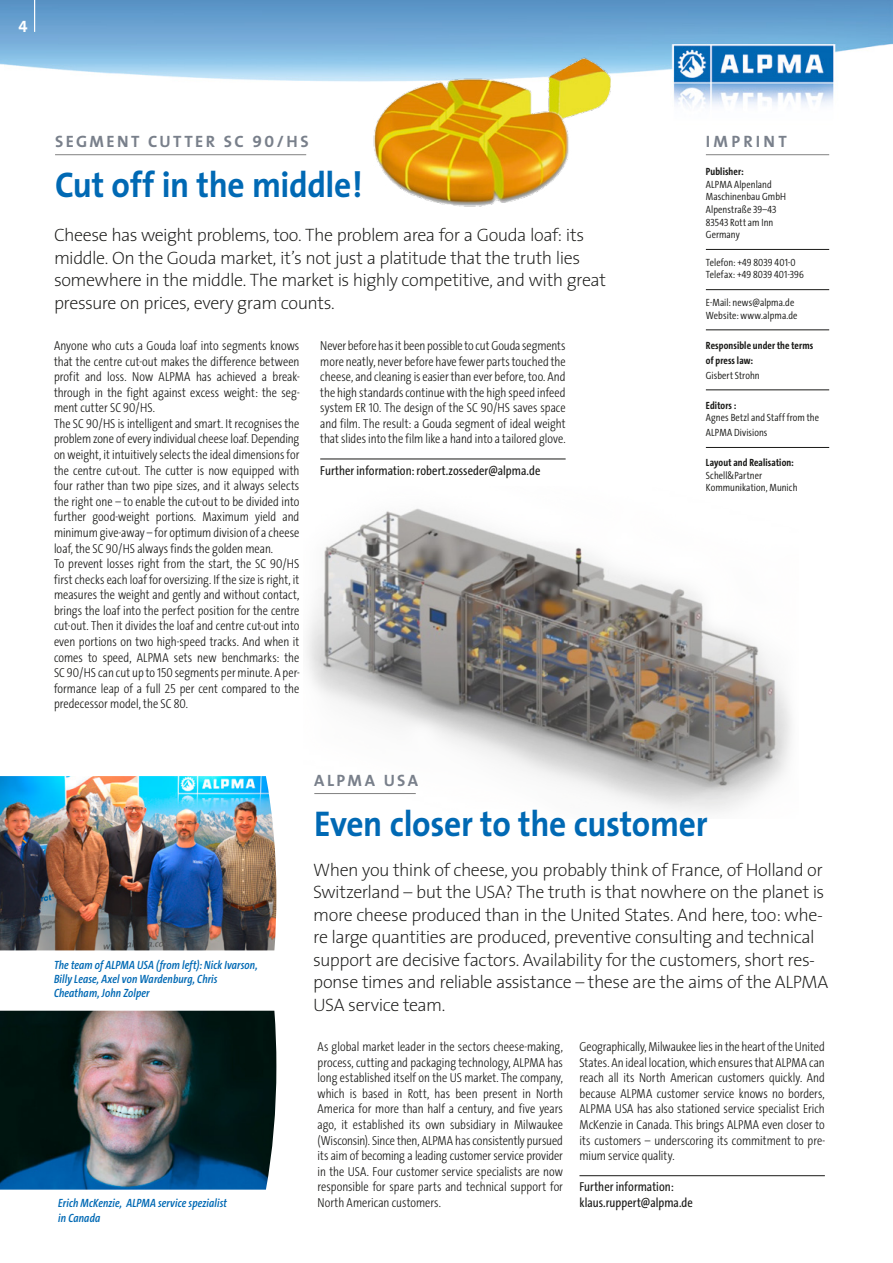
<style>
.page{position:relative;width:893px;height:1263px;background:#fff}
.page>*{position:absolute;margin:0;border:0;box-sizing:border-box;transform-origin:0 0}
.t1{font:700 36px "The Sans";letter-spacing:-.01em;color:#0069b4;scale:.93 1}
.t2{font:200 18px/22.5px "The Sans";letter-spacing:-.025em;color:#1a1a18}
.t3{font:16.5px "The Sans Bold Caps";letter-spacing:.145em;color:#79808b}
.t4{font:16.5px "The Sans Bold Caps";color:#fff}
.t5{font:300 13.05px/15.6px "The Sans Cd LF3";letter-spacing:.005em;color:#1a1a18;text-align:justify}
.t6{font:13.05px/15.6px "The Sans Cd LF5";letter-spacing:.005em;color:#1a1a18}
.t7{font:italic 600 12px/14.4px "The Sans Cd LF6 i";letter-spacing:.01em;color:#0069b4}
.t8{font:300 10.5px/12.6px "The Sans Cd LF4";letter-spacing:.01em;color:#1a1a18}
.t9{font:700 10.5px/15px "The Sans Cd LF7";letter-spacing:.015em;color:#1a1a18}
</style>
<div class="page">
<img style="left:307px;top:508px;width:484px;height:304px">
<img style="left:0;top:776px;width:276px;height:174px">
<img style="left:0;top:0;width:893px;height:107px">
<hr style="left:314px;top:793px;width:102px;height:1px;background:#878787">
<hr style="left:579px;top:1175px;width:246px;height:1px;background:#1a1a18">
<hr style="left:34px;top:0;width:1px;height:32px;background:#fff">
<img style="left:0;top:1011px;width:276px;height:178px">
<hr style="left:55px;top:154px;width:251px;height:1px;background:#878787">
<hr style="left:320px;top:459px;width:246px;height:1px;background:#1a1a18">
<hr style="left:706px;top:154px;width:123px;height:1px;background:#878787">
<hr style="left:706px;top:249px;width:123px;height:1px;background:#1a1a18">
<hr style="left:706px;top:289px;width:123px;height:1px;background:#1a1a18">
<hr style="left:706px;top:330px;width:123px;height:1px;background:#1a1a18">
<hr style="left:706px;top:390px;width:123px;height:1px;background:#1a1a18">
<hr style="left:706px;top:447px;width:123px;height:1px;background:#1a1a18">
<img style="left:362px;top:54px;width:254px;height:153px">
<p class="t4" style="left:18px;top:13px;width:11px">4</p>
<p class="t3" style="left:55px;top:128px;width:255px">SEGMENT CUTTER SC 90/HS</p>
<h1 class="t1" style="left:55px;top:155px;width:332px">Cut off in the middle!</h1>
<p class="t2" style="left:54px;top:223px;width:554px">Cheese has weight problems, too. The problem area for a Gouda loaf: its middle. On the Gouda market, it’s not just a platitude that the truth lies somewhere in the middle. The market is highly competitive, and with great pressure on prices, every gram counts.</p>
<p class="t5" style="left:54px;top:338px;width:247px;text-align:left">Anyone who cuts a Gouda loaf into segments knows that the centre cut-out makes the difference between profit and loss. Now ALPMA has achieved a break&shy;through in the fight against excess weight: the seg&shy;ment cutter SC 90/HS.<br>The SC 90/HS is intelligent and smart. It recognises the problem zone of every individual cheese loaf. Depending on weight, it intuitively selects the ideal dimensions for the centre cut-out. The cutter is now equipped with four rather than two pipe sizes, and it always selects the right one – to enable the cut-out to be divided into further good-weight portions. Maximum yield and minimum give-away – for optimum division of a cheese loaf, the SC 90/HS always finds the golden mean.<br>To prevent losses right from the start, the SC 90/HS first checks each loaf for oversizing. If the size is right, it measures the weight and gently and without contact, brings the loaf into the perfect position for the centre cut-out. Then it divides the loaf and centre cut-out into even portions on two high-speed tracks. And when it comes to speed, ALPMA sets new benchmarks: the SC 90/HS can cut up to 150 segments per minute. A per&shy;formance leap of a full 25 per cent compared to the predecessor model, the SC 80.</p>
<p class="t5" style="left:320px;top:338px;width:247px">Never before has it been possible to cut Gouda segments more neatly, never before have fewer parts touched the cheese, and cleaning is easier than ever before, too. And the high standards continue with the high speed infeed system ER 10. The design of the SC 90/HS saves space and film. The result: a Gouda segment of ideal weight that slides into the film like a hand into a tailored glove.</p>
<p class="t6" style="left:320px;top:463px;width:222px">Further information: robert.zosseder@alpma.de</p>
<p class="t3" style="left:706px;top:128px;width:21px">IMPRINT</p>
<p class="t9" style="left:706px;top:165px;width:39px">Publisher:</p>
<p class="t8" style="left:706px;top:178px;width:82px">ALPMA Alpenland<br>Maschinenbau GmbH<br>Alpenstraße 39–43<br>83543 Rott am Inn<br>Germany</p>
<p class="t8" style="left:706px;top:256px;width:100px">Telefon: +49 8039 401-0<br>Telefax: +49 8039 401-396</p>
<p class="t8" style="left:706px;top:297px;width:93px">E-Mail: news@alpma.de<br>Website: www.alpma.de</p>
<p class="t9" style="left:706px;top:338px;width:109px">Responsible under the terms of press law:</p>
<p class="t8" style="left:706px;top:369px;width:55px">Gisbert Strohn</p>
<p class="t9" style="left:706px;top:398px;width:32px">Editors :</p>
<p class="t8" style="left:706px;top:411px;width:115px;line-height:15px">Agnes Betzl and Staff from the<br>ALPMA Divisions</p>
<p class="t9" style="left:706px;top:456px;width:89px">Layout and Realisation:</p>
<p class="t8" style="left:706px;top:469px;width:93px">Schell&amp;Partner<br>Kommunikation, Munich</p>
<p class="t7" style="left:54px;top:958px;width:205px">The team of ALPMA USA (from left): Nick Ivarson,<br>Billy Lease, Axel von Wardenburg, Chris<br>Cheatham, John Zolper</p>
<p class="t7" style="left:58px;top:1195px;width:170px;line-height:15.6px">Erich McKenzie, ALPMA service spezialist in Canada</p>
<p class="t3" style="left:314px;top:767px;width:105px">ALPMA USA</p>
<h1 class="t1" style="left:314px;top:793px;width:424px">Even closer to the customer</h1>
<p class="t2" style="left:313px;top:858px;width:517px">When you think of cheese, you probably think of France, of Holland or Switzerland – but the USA? The truth is that nowhere on the planet is more cheese produced than in the United States. And here, too: whe&shy;re large quantities are produced, preventive consulting and technical support are decisive factors. Availability for the customers, short res&shy;ponse times and reliable assistance – these are the aims of the ALPMA USA service team.</p>
<p class="t5" style="left:318px;top:1040px;width:247px">As global market leader in the sectors cheese-making, process, cutting and packaging technology, ALPMA has long established itself on the US market. The company, which is based in Rott, has been present in North America for more than half a century, and five years ago, it established its own subsidiary in Milwaukee (Wisconsin). Since then, ALPMA has consistently pursued its aim of becoming a leading customer service provider in the USA. Four customer service specialists are now responsible for spare parts and technical support for North American customers.</p>
<p class="t5" style="left:579px;top:1040px;width:247px">Geographically, Milwaukee lies in the heart of the United States. An ideal location, which ensures that ALPMA can reach all its North American customers quickly. And because ALPMA customer service knows no borders, ALPMA USA has also stationed service specialist Erich McKenzie in Canada. This brings ALPMA even closer to its customers – underscoring its commitment to pre&shy;mium service quality.</p>
<p class="t6" style="left:579px;top:1180px;width:115px">Further information: klaus.ruppert@alpma.de</p>
</div>
